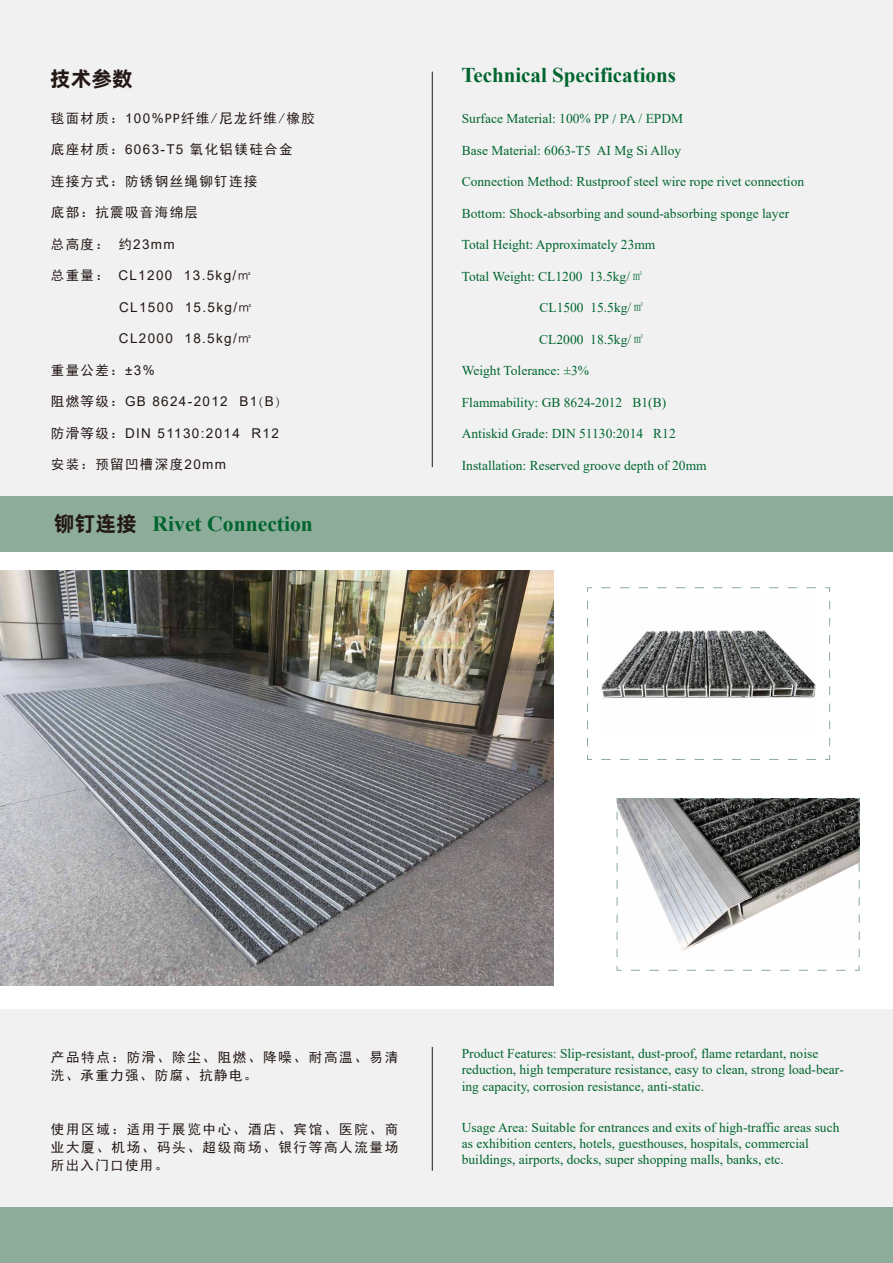
<style>
.page{position:relative;width:893px;height:1263px;background:#fff}
.page>*{position:absolute;margin:0;border:0;box-sizing:border-box;transform-origin:0 0}
.t1{font:700 21.6px "Times New Roman";color:#00652f}
.t2{font:700 21px "Times New Roman";color:#00652f}
.t3{font:21px "Alibaba Pu Hui Ti B";color:#231815}
.t4{font:13.5px/16.2px "Times New Roman";color:#00652f}
.t5{font:13.5px/18px "Sim Hei";letter-spacing:.1em;color:#231815;text-align:justify}
.t6{font:13.5px "Arial";letter-spacing:.1em;color:#231815}
.t7{font:13.5px/18px "Sim Hei";letter-spacing:.125em;color:#231815}
.s1{font-family:"Arial"}
.s2{font-family:"Sim Hei"}
.s3{font-family:"Adobe Song Std";font-weight:300}
</style>
<div class="page">
<img style="left:617px;top:799px;width:242px;height:159px">
<img style="left:601px;top:630px;width:215px;height:69px">
<img style="left:0;top:571px;width:553px;height:414px">
<div style="left:0;top:1009px;width:893px;height:243px;background:#f1f1f1"></div>
<hr style="left:432px;top:1047px;width:1px;height:124px;background:#231815">
<div style="left:0;top:0;width:893px;height:518px;background:#f1f1f1"></div>
<div style="left:0;top:496px;width:893px;height:56px;background:#8dac9a"></div>
<div style="left:0;top:1208px;width:893px;height:55px;background:#8dac9a"></div>
<svg style="left:587px;top:755px;width:229px;height:5px"></svg>
<svg style="left:587px;top:587px;width:5px;height:159px"></svg>
<svg style="left:601px;top:587px;width:229px;height:6px"></svg>
<svg style="left:825px;top:601px;width:5px;height:159px"></svg>
<svg style="left:616px;top:965px;width:229px;height:6px"></svg>
<svg style="left:616px;top:798px;width:6px;height:159px"></svg>
<svg style="left:631px;top:798px;width:229px;height:6px"></svg>
<svg style="left:854px;top:812px;width:6px;height:159px"></svg>
<hr style="left:432px;top:72px;width:1px;height:395px;background:#231815">
<h2 class="t3" style="left:50px;top:62px;width:84px">技术参数</h2>
<p class="t5" style="left:51px;top:109px;width:266px">毯面材质：<span class="s1">100%</span>PP纤维/尼龙纤维/橡胶</p>
<p class="t5" style="left:51px;top:140px;width:243px">底座材质：<span class="s1">6063-T5</span> 氧化铝镁硅合金</p>
<p class="t5" style="left:51px;top:172px;width:208px">连接方式：防锈钢丝绳铆钉连接</p>
<p class="t5" style="left:51px;top:203px;width:149px">底部：抗震吸音海绵层</p>
<p class="t5" style="left:51px;top:235px;width:125px">总高度： 约<span class="s1">23mm</span></p>
<p class="t6" style="left:51px;top:266px;width:202px"><span class="s2">总重量：</span> CL1200 13.5kg/<span class="s2">㎡</span></p>
<p class="t6" style="left:119px;top:298px;width:134px">CL1500 15.5kg/<span class="s2">㎡</span></p>
<p class="t6" style="left:119px;top:329px;width:134px">CL2000 18.5kg/<span class="s2">㎡</span></p>
<p class="t5" style="left:51px;top:361px;width:105px">重量公差：<span class="s1">±3%</span></p>
<p class="t6" style="left:51px;top:392px;width:231px"><span class="s2">阻燃等级：</span>GB 8624-2012 B1<span class="s3">(</span>B<span class="s3">)</span></p>
<p class="t6" style="left:51px;top:424px;width:230px"><span class="s2">防滑等级：</span>DIN 51130:2014 R12</p>
<p class="t5" style="left:51px;top:456px;width:177px">安装：预留凹槽深度<span class="s1">20mm</span></p>
<h2 class="t3" style="left:54px;top:507px;width:84px">铆钉连接</h2>
<h1 class="t1" style="left:153px;top:508px;width:162px">Rivet Connection</h1>
<h2 class="t2" style="left:461px;top:60px;width:216px">Technical Specifications</h2>
<p class="t4" style="left:462px;top:110px;width:223px">Surface Material: 100% PP <span class="s3">/</span> PA / EPDM</p>
<p class="t4" style="left:462px;top:141px;width:221px">Base Material: 6063-T5 AI Mg Si Alloy</p>
<p class="t4" style="left:462px;top:173px;width:344px">Connection Method: Rustproof steel wire rope rivet connection</p>
<p class="t4" style="left:462px;top:204px;width:329px">Bottom: Shock-absorbing and sound-absorbing sponge layer</p>
<p class="t4" style="left:462px;top:236px;width:195px">Total Height: Approximately 23mm</p>
<p class="t4" style="left:462px;top:267px;width:183px">Total Weight: CL1200 13.5kg/<span class="s3">㎡</span></p>
<p class="t4" style="left:539px;top:299px;width:107px">CL1500 15.5kg/<span class="s3">㎡</span></p>
<p class="t4" style="left:539px;top:330px;width:107px">CL2000 18.5kg/<span class="s3">㎡</span></p>
<p class="t4" style="left:462px;top:362px;width:129px">Weight Tolerance: ±3%</p>
<p class="t4" style="left:462px;top:393px;width:206px">Flammability: GB 8624-2012 B1(B)</p>
<p class="t4" style="left:462px;top:425px;width:215px">Antiskid Grade: DIN 51130:2014 R12</p>
<p class="t4" style="left:462px;top:456px;width:246px">Installation: Reserved groove depth of 20mm</p>
<p class="t7" style="left:51px;top:1048px;width:349px">产品特点：防滑、除尘、阻燃、降噪、耐高温、易清洗、承重力强、防腐、抗静电。</p>
<p class="t5" style="left:51px;top:1120px;width:349px">使用区域：适用于展览中心、酒店、宾馆、医院、商业大厦、机场、码头、超级商场、银行等高人流量场所出入门口使用。</p>
<p class="t4" style="left:462px;top:1045px;width:384px">Product Features: Slip-resistant, dust-proof, flame retardant, noise reduction, high temperature resistance, easy to clean, strong load-bear&shy;ing capacity, corrosion resistance, anti-static.</p>
<p class="t4" style="left:462px;top:1119px;width:379px">Usage Area: Suitable for entrances and exits of high-traffic areas such as exhibition centers, hotels, guesthouses, hospitals, commercial buildings, airports, docks, super shopping malls, banks, etc.</p>
</div>
